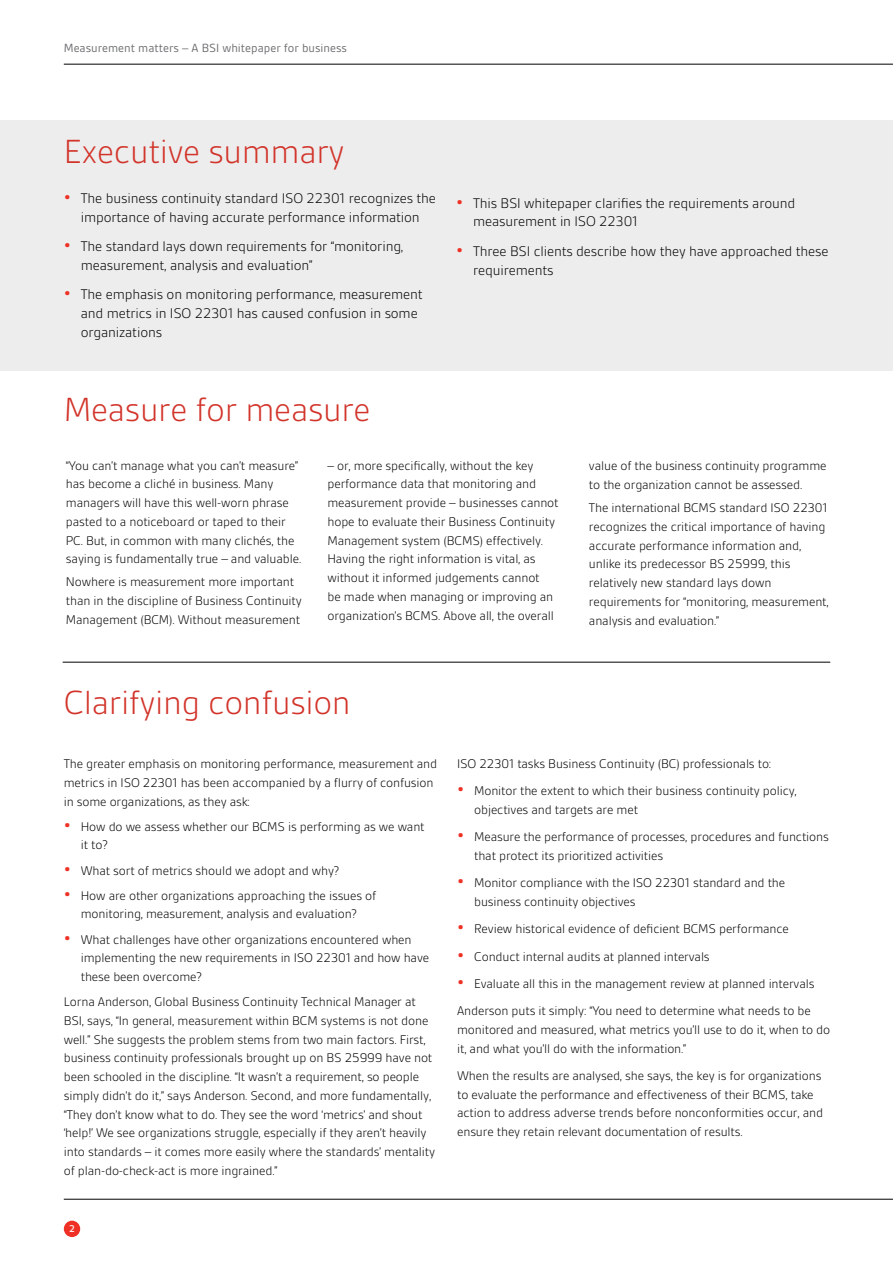
<style>
.page{position:relative;width:893px;height:1263px;background:#fff}
.page>*{position:absolute;margin:0;border:0;box-sizing:border-box;transform-origin:0 0}
.t1{font:300 36px "BSI Gesta";letter-spacing:-.01em;color:#d2342a}
.t2{font:300 15px/18.8px "BSI Gesta";letter-spacing:-.01em;color:#000}
.t3{font:300 13.5px/18.8px "BSI Gesta";letter-spacing:-.01em;color:#000}
.t4{font:12.75px "BSI Gesta";color:#6d6e71}
.t5{font:500 10.5px "BSI Gesta";color:#fff}
.s1{font-weight:700;font-size:18px;color:#ee3124}
</style>
<div class="page">
<div style="left:0;top:120px;width:893px;height:251px;background:#ededee"></div>
<div style="left:64px;top:1221px;width:16px;height:16px;background:#ee3124;border-radius:50%"></div>
<hr style="left:64px;top:64px;width:829px;height:1px;background:#000">
<hr style="left:64px;top:1199px;width:829px;height:1px;background:#000">
<hr style="left:63px;top:662px;width:767px;height:1px;background:#000">
<p class="t4" style="left:64px;top:41px;width:285px">Measurement matters – A BSI whitepaper for business</p>
<h1 class="t1" style="left:64px;top:133px;width:282px">Executive summary</h1>
<p class="t2" style="left:64px;top:189px;width:374px;text-align:center"><span class="s1">•</span> The business continuity standard ISO 22301 recognizes the importance of having accurate performance information</p>
<p class="t2" style="left:81px;top:237px;width:324px;text-indent:-17px"><span class="s1">•</span> The standard lays down requirements for “monitoring, measurement, analysis and evaluation”</p>
<p class="t2" style="left:81px;top:285px;width:343px;text-indent:-17px"><span class="s1">•</span> The emphasis on monitoring performance, measurement and metrics in ISO 22301 has caused confusion in some organizations</p>
<p class="t2" style="left:473px;top:194px;width:324px;text-indent:-17px"><span class="s1">•</span> This BSI whitepaper clarifies the requirements around measurement in ISO 22301</p>
<p class="t2" style="left:473px;top:241px;width:357px;line-height:19.5px;text-indent:-17px"><span class="s1">•</span> Three BSI clients describe how they have approached these requirements</p>
<h1 class="t1" style="left:64px;top:391px;width:308px">Measure for measure</h1>
<p class="t3" style="left:66px;top:456px;width:237px">“You can’t manage what you can’t measure” has become a cliché in business. Many managers will have this well-worn phrase pasted to a noticeboard or taped to their PC. But, in common with many clichés, the saying is fundamentally true – and valuable.</p>
<p class="t3" style="left:66px;top:573px;width:237px">Nowhere is measurement more important than in the discipline of Business Continuity<br>Management (BCM). Without measurement</p>
<p class="t3" style="left:327px;top:456px;width:233px">– or, more specifically, without the key performance data that monitoring and measurement provide – businesses cannot hope to evaluate their Business Continuity Management system (BCMS) effectively.<br>Having the right information is vital, as without it informed judgements cannot<br>be made when managing or improving an organization’s BCMS. Above all, the overall</p>
<p class="t3" style="left:589px;top:457px;width:239px">value of the business continuity programme to the organization cannot be assessed.</p>
<p class="t3" style="left:589px;top:498px;width:241px">The international BCMS standard ISO 22301 recognizes the critical importance of having accurate performance information and, unlike its predecessor BS 25999, this relatively new standard lays down requirements for “monitoring, measurement, analysis and evaluation.”</p>
<h1 class="t1" style="left:64px;top:684px;width:288px">Clarifying confusion</h1>
<p class="t3" style="left:64px;top:754px;width:375px">The greater emphasis on monitoring performance, measurement and metrics in ISO 22301 has been accompanied by a flurry of confusion in some organizations, as they ask:</p>
<p class="t3" style="left:81px;top:817px;width:345px;text-indent:-17px"><span class="s1">•</span> How do we assess whether our BCMS is performing as we want it to?</p>
<p class="t3" style="left:64px;top:861px;width:277px"><span class="s1">•</span> What sort of metrics should we adopt and why?</p>
<p class="t3" style="left:64px;top:886px;width:314px;text-align:center"><span class="s1">•</span> How are other organizations approaching the issues of monitoring, measurement, analysis and evaluation?</p>
<p class="t3" style="left:81px;top:930px;width:350px;text-indent:-17px"><span class="s1">•</span> What challenges have other organizations encountered when implementing the new requirements in ISO 22301 and how have these been overcome?</p>
<p class="t3" style="left:64px;top:992px;width:373px">Lorna Anderson, Global Business Continuity Technical Manager at BSI, says, “In general, measurement within BCM systems is not done well.” She suggests the problem stems from two main factors. First, business continuity professionals brought up on BS 25999 have not been schooled in the discipline. “It wasn’t a requirement, so people simply didn’t do it,” says Anderson. Second, and more fundamentally, “They don’t know what to do. They see the word ‘metrics’ and shout ‘help!’ We see organizations struggle, especially if they aren’t heavily into standards – it comes more easily where the standards’ mentality of plan-do-check-act is more ingrained.”</p>
<p class="t5" style="left:69px;top:1223px;width:7px">2</p>
<p class="t3" style="left:457px;top:754px;width:316px">ISO 22301 tasks Business Continuity (BC) professionals to:</p>
<p class="t3" style="left:474px;top:782px;width:324px;text-indent:-17px"><span class="s1">•</span> Monitor the extent to which their business continuity policy, objectives and targets are met</p>
<p class="t3" style="left:474px;top:828px;width:356px;text-indent:-17px"><span class="s1">•</span> Measure the performance of processes, procedures and functions that protect its prioritized activities</p>
<p class="t3" style="left:474px;top:874px;width:313px;text-indent:-17px"><span class="s1">•</span> Monitor compliance with the ISO 22301 standard and the business continuity objectives</p>
<p class="t3" style="left:457px;top:920px;width:333px"><span class="s1">•</span> Review historical evidence of deficient BCMS performance</p>
<p class="t3" style="left:457px;top:947px;width:254px"><span class="s1">•</span> Conduct internal audits at planned intervals</p>
<p class="t3" style="left:457px;top:970px;width:359px;line-height:27.3px"><span class="s1">•</span> Evaluate all this in the management review at planned intervals<br>Anderson puts it simply: “You need to determine what needs to be</p>
<p class="t3" style="left:457px;top:1020px;width:375px">monitored and measured, what metrics you’ll use to do it, when to do it, and what you’ll do with the information.”</p>
<p class="t3" style="left:457px;top:1066px;width:368px">When the results are analysed, she says, the key is for organizations to evaluate the performance and effectiveness of their BCMS, take action to address adverse trends before nonconformities occur, and ensure they retain relevant documentation of results.</p>
</div>
